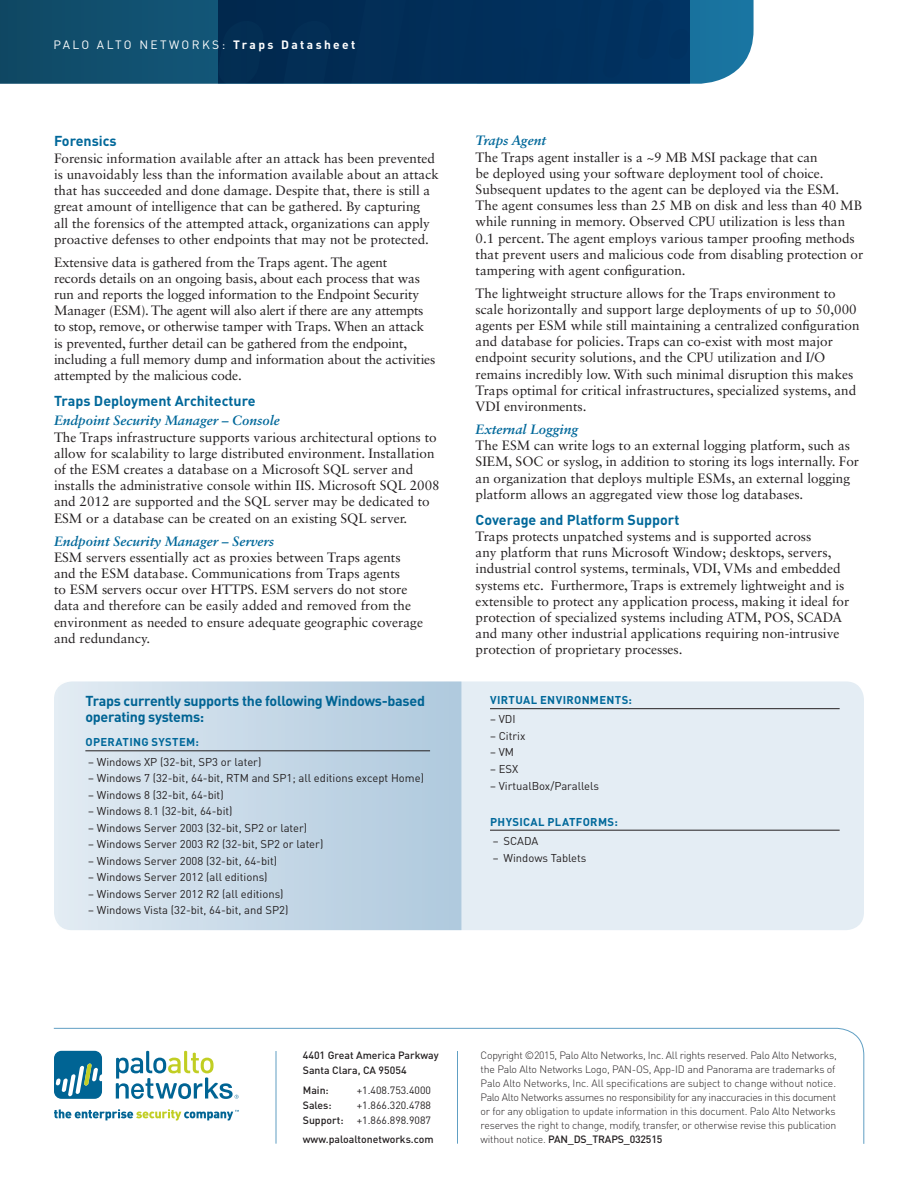
<style>
.page{position:relative;width:918px;height:1188px;background:#fff}
.page>*{position:absolute;margin:0;border:0;box-sizing:border-box;transform-origin:0 0}
.t1{font:700 14.25px/16.5px "DINOT";letter-spacing:-.02em;color:#006494}
.t2{font:700 14.25px "DINOT";color:#00689a}
.t3{font:13.5px/16.2px "Sabon LT Std";color:#231f20}
.t4{font:italic 700 13.5px "Sabon LT Std";color:#00689a}
.t5{font:12px "DINOT";letter-spacing:.2em;color:#fff}
.t6{font:11.25px "DINOT";color:#231f20}
.t7{font:700 11.25px "DINOT";letter-spacing:.03em;color:#00689a}
.t8{font:300 10.5px/14px "DINOT";letter-spacing:-.02em;color:#231f20}
.t9{font:500 10.5px/15px "DINOT";color:#231f20}
.t10{font:10.5px "DINOT";color:#231f20}
.s1{font-weight:700}
.s2{font-weight:500}
</style>
<div class="page">
<svg style="left:0;top:0;width:754px;height:84px;background:#0a3f66"></svg>
<svg style="left:53px;top:1028px;width:811px;height:116px"></svg>
<hr style="left:457px;top:1051px;width:1px;height:93px;background:#609fc3">
<hr style="left:276px;top:1051px;width:1px;height:93px;background:#609fc3">
<div style="left:54px;top:681px;width:810px;height:249px;background:#e4edf4;border-radius:18px"></div>
<svg style="left:54px;top:681px;width:407px;height:249px"></svg>
<hr style="left:490px;top:708px;width:350px;height:1px;background:#231f20">
<hr style="left:490px;top:830px;width:350px;height:1px;background:#231f20">
<hr style="left:85px;top:751px;width:345px;height:1px;background:#231f20">
<p class="t5" style="left:53px;top:36px;width:304px">PALO ALTO NETWORKS: <span class="s1">Traps Datasheet</span></p>
<p class="t2" style="left:54px;top:131px;width:64px">Forensics</p>
<p class="t3" style="left:54px;top:150px;width:386px">Forensic information available after an attack has been prevented is unavoidably less than the information available about an attack that has succeeded and done damage. Despite that, there is still a great amount of intelligence that can be gathered. By capturing<br>all the forensics of the attempted attack, organizations can apply proactive defenses to other endpoints that may not be protected.</p>
<p class="t3" style="left:54px;top:254px;width:383px">Extensive data is gathered from the Traps agent. The agent<br>records details on an ongoing basis, about each process that was run and reports the logged information to the Endpoint Security Manager (ESM). The agent will also alert if there are any attempts to stop, remove, or otherwise tamper with Traps. When an attack is prevented, further detail can be gathered from the endpoint, including a full memory dump and information about the activities attempted by the malicious code.</p>
<p class="t2" style="left:54px;top:391px;width:203px">Traps Deployment Architecture</p>
<p class="t4" style="left:54px;top:413px;width:227px">Endpoint Security Manager – Console</p>
<p class="t3" style="left:54px;top:429px;width:387px">The Traps infrastructure supports various architectural options to allow for scalability to large distributed environment. Installation of the ESM creates a database on a Microsoft SQL server and installs the administrative console within IIS. Microsoft SQL 2008 and 2012 are supported and the SQL server may be dedicated to ESM or a database can be created on an existing SQL server.</p>
<p class="t4" style="left:54px;top:533px;width:222px">Endpoint Security Manager – Servers</p>
<p class="t3" style="left:54px;top:549px;width:371px">ESM servers essentially act as proxies between Traps agents and the ESM database. Communications from Traps agents<br>to ESM servers occur over HTTPS. ESM servers do not store data and therefore can be easily added and removed from the environment as needed to ensure adequate geographic coverage and redundancy.</p>
<p class="t1" style="left:85px;top:692px;width:341px">Traps currently supports the following Windows-based operating systems:</p>
<p class="t7" style="left:85px;top:734px;width:115px">OPERATING SYSTEM:</p>
<p class="t6" style="left:88px;top:754px;width:175px">– Windows XP (32-bit, SP3 or later)</p>
<p class="t6" style="left:88px;top:770px;width:337px">– Windows 7 (32-bit, 64-bit, RTM and SP1; all editions except Home)</p>
<p class="t6" style="left:88px;top:787px;width:137px">– Windows 8 (32-bit, 64-bit)</p>
<p class="t6" style="left:88px;top:803px;width:146px">– Windows 8.1 (32-bit, 64-bit)</p>
<p class="t6" style="left:88px;top:820px;width:221px">– Windows Server 2003 (32-bit, SP2 or later)</p>
<p class="t6" style="left:88px;top:836px;width:237px">– Windows Server 2003 R2 (32-bit, SP2 or later)</p>
<p class="t6" style="left:88px;top:853px;width:191px">– Windows Server 2008 (32-bit, 64-bit)</p>
<p class="t6" style="left:88px;top:869px;width:181px">– Windows Server 2012 (all editions)</p>
<p class="t6" style="left:88px;top:886px;width:197px">– Windows Server 2012 R2 (all editions)</p>
<p class="t6" style="left:88px;top:902px;width:202px">– Windows Vista (32-bit, 64-bit, and SP2)</p>
<p class="t4" style="left:476px;top:132px;width:72px">Traps Agent</p>
<p class="t3" style="left:476px;top:149px;width:389px">The Traps agent installer is a ~9 MB MSI package that can<br>be deployed using your software deployment tool of choice.<br>Subsequent updates to the agent can be deployed via the ESM.<br>The agent consumes less than 25 MB on disk and less than 40 MB while running in memory. Observed CPU utilization is less than 0.1 percent. The agent employs various tamper proofing methods that prevent users and malicious code from disabling protection or tampering with agent configuration.</p>
<p class="t3" style="left:476px;top:285px;width:386px">The lightweight structure allows for the Traps environment to scale horizontally and support large deployments of up to 50,000 agents per ESM while still maintaining a centralized configuration and database for policies. Traps can co-exist with most major endpoint security solutions, and the CPU utilization and I/O remains incredibly low. With such minimal disruption this makes Traps optimal for critical infrastructures, specialized systems, and VDI environments.</p>
<p class="t4" style="left:476px;top:421px;width:104px">External Logging</p>
<p class="t3" style="left:476px;top:437px;width:385px">The ESM can write logs to an external logging platform, such as SIEM, SOC or syslog, in addition to storing its logs internally. For an organization that deploys multiple ESMs, an external logging platform allows an aggregated view those log databases.</p>
<p class="t2" style="left:476px;top:510px;width:205px">Coverage and Platform Support</p>
<p class="t3" style="left:476px;top:528px;width:375px">Traps protects unpatched systems and is supported across<br>any platform that runs Microsoft Window; desktops, servers, industrial control systems, terminals, VDI, VMs and embedded systems etc. Furthermore, Traps is extremely lightweight and is extensible to protect any application process, making it ideal for protection of specialized systems including ATM, POS, SCADA and many other industrial applications requiring non-intrusive protection of proprietary processes.</p>
<p class="t7" style="left:490px;top:692px;width:144px">VIRTUAL ENVIRONMENTS:</p>
<p class="t6" style="left:490px;top:712px;width:27px">– VDI</p>
<p class="t6" style="left:490px;top:728px;width:37px">– Citrix</p>
<p class="t6" style="left:490px;top:745px;width:25px">– VM</p>
<p class="t6" style="left:490px;top:761px;width:30px">– ESX</p>
<p class="t6" style="left:490px;top:778px;width:111px">– VirtualBox/Parallels</p>
<p class="t7" style="left:490px;top:814px;width:129px">PHYSICAL PLATFORMS:</p>
<p class="t6" style="left:493px;top:833px;width:47px">– SCADA</p>
<p class="t6" style="left:493px;top:850px;width:95px">– Windows Tablets</p>
<p class="t9" style="left:303px;top:1047px;width:137px">4401 Great America Parkway<br>Santa Clara, CA 95054</p>
<p class="t9" style="left:303px;top:1082px;width:28px">Main:</p>
<p class="t10" style="left:357px;top:1083px;width:76px">+1.408.753.4000</p>
<p class="t9" style="left:303px;top:1097px;width:30px">Sales:</p>
<p class="t10" style="left:357px;top:1098px;width:76px">+1.866.320.4788</p>
<p class="t9" style="left:303px;top:1112px;width:42px">Support:</p>
<p class="t10" style="left:357px;top:1113px;width:76px">+1.866.898.9087</p>
<p class="t9" style="left:303px;top:1131px;width:132px">www.paloaltonetworks.com</p>
<p class="t8" style="left:481px;top:1048px;width:358px">Copyright ©2015, Palo Alto Networks, Inc. All rights reserved. Palo Alto Networks, the Palo Alto Networks Logo, PAN-OS, App-ID and Panorama are trademarks of Palo Alto Networks, Inc. All specifications are subject to change without notice.<br>Palo Alto Networks assumes no responsibility for any inaccuracies in this document or for any obligation to update information in this document. Palo Alto Networks reserves the right to change, modify, transfer, or otherwise revise this publication without notice. <span class="s2">PAN_DS_TRAPS_032515</span></p>
</div>
